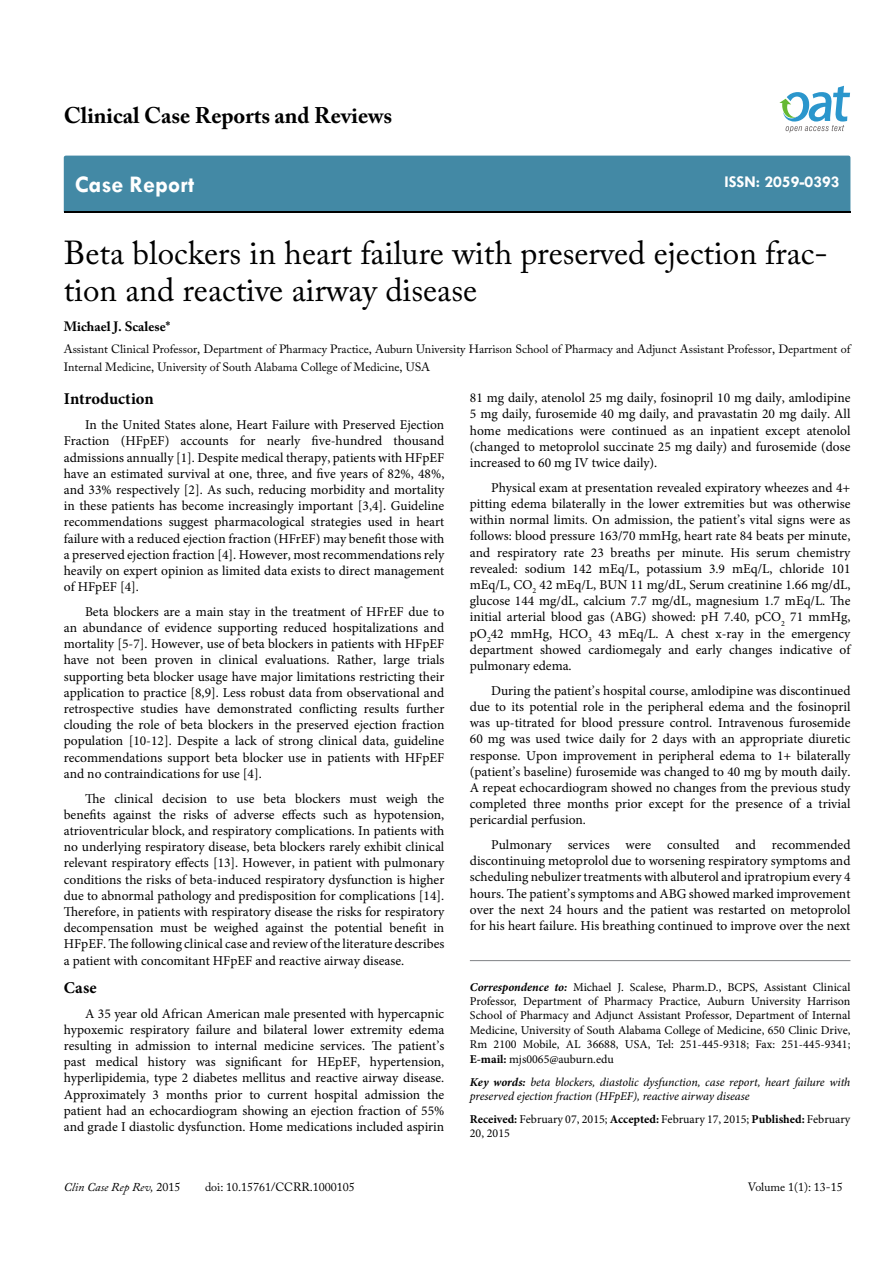
<style>
.page{position:relative;width:893px;height:1263px;background:#fff}
.page>*{position:absolute;margin:0;border:0;box-sizing:border-box;transform-origin:0 0}
.t1{font:33px/37.5px "Adobe Caslon Pro";color:#000}
.t2{font:700 24px "Tw Cen";color:#fff}
.t3{font:700 22.5px "Adobe Caslon Pro";color:#000}
.t4{font:700 16.5px "Minion Pro";letter-spacing:.005em;color:#000}
.t5{font:700 16.5px "Tw Cen";color:#fff}
.t6{font:13.5px/16.2px "Minion Pro";color:#000;text-align:justify}
.t7{font:700 13.5px "Adobe Caslon Pro";color:#000}
.t8{font:12px/14.4px "Minion Pro";color:#000;text-align:justify}
.t9{font:12px/18px "Adobe Caslon Pro";color:#000}
.t10{font:italic 12px/14.4px "Minion Pro";letter-spacing:-.005em;color:#000}
.t11{font:italic 12px "Adobe Caslon Pro";color:#000}
.s1{font-weight:700;font-style:italic}
.s2{font-weight:700}
.s3{font-style:normal}
</style>
<div class="page">
<div style="left:64px;top:156px;width:786px;height:56px;background:#4389a5"></div>
<svg style="left:779px;top:86px;width:71px;height:47px"></svg>
<hr style="left:470px;top:960px;width:380px;height:1px;background:#808285">
<h3 class="t3" style="left:64px;top:102px;width:330px">Clinical Case Reports and Reviews</h3>
<h2 class="t2" style="left:75px;top:170px;width:121px">Case Report</h2>
<p class="t5" style="left:724px;top:172px;width:117px">ISSN: 2059-0393</p>
<h1 class="t1" style="left:64px;top:233px;width:765px">Beta blockers in heart failure with preserved ejection frac&shy;tion and reactive airway disease</h1>
<p class="t7" style="left:64px;top:318px;width:108px">Michael J. Scalese*</p>
<p class="t9" style="left:64px;top:340px;width:788px">Assistant Clinical Professor, Department of Pharmacy Practice, Auburn University Harrison School of Pharmacy and Adjunct Assistant Professor, Department of<br>Internal Medicine, University of South Alabama College of Medicine, USA</p>
<p class="t4" style="left:64px;top:387px;width:91px">Introduction</p>
<p class="t6" style="left:64px;top:417px;width:382px;text-indent:21px">In the United States alone, Heart Failure with Preserved Ejection Fraction (HFpEF) accounts for nearly five-hundred thousand admissions annually [1]. Despite medical therapy, patients with HFpEF have an estimated survival at one, three, and five years of 82%, 48%, and 33% respectively [2]. As such, reducing morbidity and mortality in these patients has become increasingly important [3,4]. Guideline recommendations suggest pharmacological strategies used in heart failure with a reduced ejection fraction (HFrEF) may benefit those with a preserved ejection fraction [4]. However, most recommendations rely heavily on expert opinion as limited data exists to direct management of HFpEF [4].</p>
<p class="t6" style="left:64px;top:603px;width:382px;text-indent:21px">Beta blockers are a main stay in the treatment of HFrEF due to an abundance of evidence supporting reduced hospitalizations and mortality [5-7]. However, use of beta blockers in patients with HFpEF have not been proven in clinical evaluations. Rather, large trials supporting beta blocker usage have major limitations restricting their application to practice [8,9]. Less robust data from observational and retrospective studies have demonstrated conflicting results further clouding the role of beta blockers in the preserved ejection fraction population [10-12]. Despite a lack of strong clinical data, guideline recommendations support beta blocker use in patients with HFpEF and no contraindications for use [4].</p>
<p class="t6" style="left:64px;top:790px;width:382px;text-indent:21px">The clinical decision to use beta blockers must weigh the benefits against the risks of adverse effects such as hypotension, atrioventricular block, and respiratory complications. In patients with no underlying respiratory disease, beta blockers rarely exhibit clinical relevant respiratory effects [13]. However, in patient with pulmonary conditions the risks of beta-induced respiratory dysfunction is higher due to abnormal pathology and predisposition for complications [14].<br>Therefore, in patients with respiratory disease the risks for respiratory decompensation must be weighed against the potential benefit in HFpEF. The following clinical case and review of the literature describes a patient with concomitant HFpEF and reactive airway disease.</p>
<p class="t4" style="left:64px;top:976px;width:34px">Case</p>
<p class="t6" style="left:64px;top:1005px;width:382px;text-indent:21px">A 35 year old African American male presented with hypercapnic hypoxemic respiratory failure and bilateral lower extremity edema resulting in admission to internal medicine services. The patient’s past medical history was significant for HEpEF, hypertension, hyperlipidemia, type 2 diabetes mellitus and reactive airway disease.<br>Approximately 3 months prior to current hospital admission the patient had an echocardiogram showing an ejection fraction of 55% and grade I diastolic dysfunction. Home medications included aspirin</p>
<p class="t6" style="left:470px;top:390px;width:382px">81 mg daily, atenolol 25 mg daily, fosinopril 10 mg daily, amlodipine 5 mg daily, furosemide 40 mg daily, and pravastatin 20 mg daily. All home medications were continued as an inpatient except atenolol (changed to metoprolol succinate 25 mg daily) and furosemide (dose increased to 60 mg IV twice daily).</p>
<p class="t6" style="left:470px;top:479px;width:382px;text-indent:21px">Physical exam at presentation revealed expiratory wheezes and 4+ pitting edema bilaterally in the lower extremities but was otherwise within normal limits. On admission, the patient’s vital signs were as follows: blood pressure 163/70 mmHg, heart rate 84 beats per minute, and respiratory rate 23 breaths per minute. His serum chemistry revealed: sodium 142 mEq/L, potassium 3.9 mEq/L, chloride 101 mEq/L, CO<sub>2</sub> 42 mEq/L, BUN 11 mg/dL, Serum creatinine 1.66 mg/dL, glucose 144 mg/dL, calcium 7.7 mg/dL, magnesium 1.7 mEq/L. The initial arterial blood gas (ABG) showed: pH 7.40, pCO<sub>2</sub> 71 mmHg, pO<sub>2</sub>42 mmHg, HCO<sub>3</sub> 43 mEq/L. A chest x-ray in the emergency department showed cardiomegaly and early changes indicative of pulmonary edema.</p>
<p class="t6" style="left:470px;top:682px;width:382px;text-indent:21px">During the patient’s hospital course, amlodipine was discontinued due to its potential role in the peripheral edema and the fosinopril was up-titrated for blood pressure control. Intravenous furosemide 60 mg was used twice daily for 2 days with an appropriate diuretic response. Upon improvement in peripheral edema to 1+ bilaterally (patient’s baseline) furosemide was changed to 40 mg by mouth daily.<br>A repeat echocardiogram showed no changes from the previous study completed three months prior except for the presence of a trivial pericardial perfusion.</p>
<p class="t6" style="left:470px;top:837px;width:382px;text-indent:21px">Pulmonary services were consulted and recommended discontinuing metoprolol due to worsening respiratory symptoms and scheduling nebulizer treatments with albuterol and ipratropium every 4 hours. The patient’s symptoms and ABG showed marked improvement over the next 24 hours and the patient was restarted on metoprolol for his heart failure. His breathing continued to improve over the next</p>
<p class="t8" style="left:470px;top:980px;width:382px"><span class="s1">Correspondence to:</span> Michael J. Scalese, Pharm.D., BCPS, Assistant Clinical Professor, Department of Pharmacy Practice, Auburn University Harrison School of Pharmacy and Adjunct Assistant Professor, Department of Internal Medicine, University of South Alabama College of Medicine, 650 Clinic Drive, Rm 2100 Mobile, AL 36688, USA, Tel: 251-445-9318; Fax: 251-445-9341; <span class="s2">E-mail:</span> mjs0065@auburn.edu</p>
<p class="t10" style="left:470px;top:1074px;width:382px"><span class="s2">Key words:</span> beta blockers, diastolic dysfunction, case report, heart failure with preserved ejection fraction (HFpEF), reactive airway disease</p>
<p class="t8" style="left:470px;top:1112px;width:382px"><span class="s2">Received:</span> February 07, 2015; <span class="s2">Accepted:</span> February 17, 2015; <span class="s2">Published:</span> February<br>20, 2015</p>
<p class="t11" style="left:64px;top:1180px;width:118px">Clin Case Rep Rev, <span class="s3">2015</span></p>
<p class="t9" style="left:205px;top:1178px;width:151px">doi: 10.15761/CCRR.1000105</p>
<p class="t9" style="left:748px;top:1178px;width:96px">Volume 1(1): 13-15</p>
</div>
